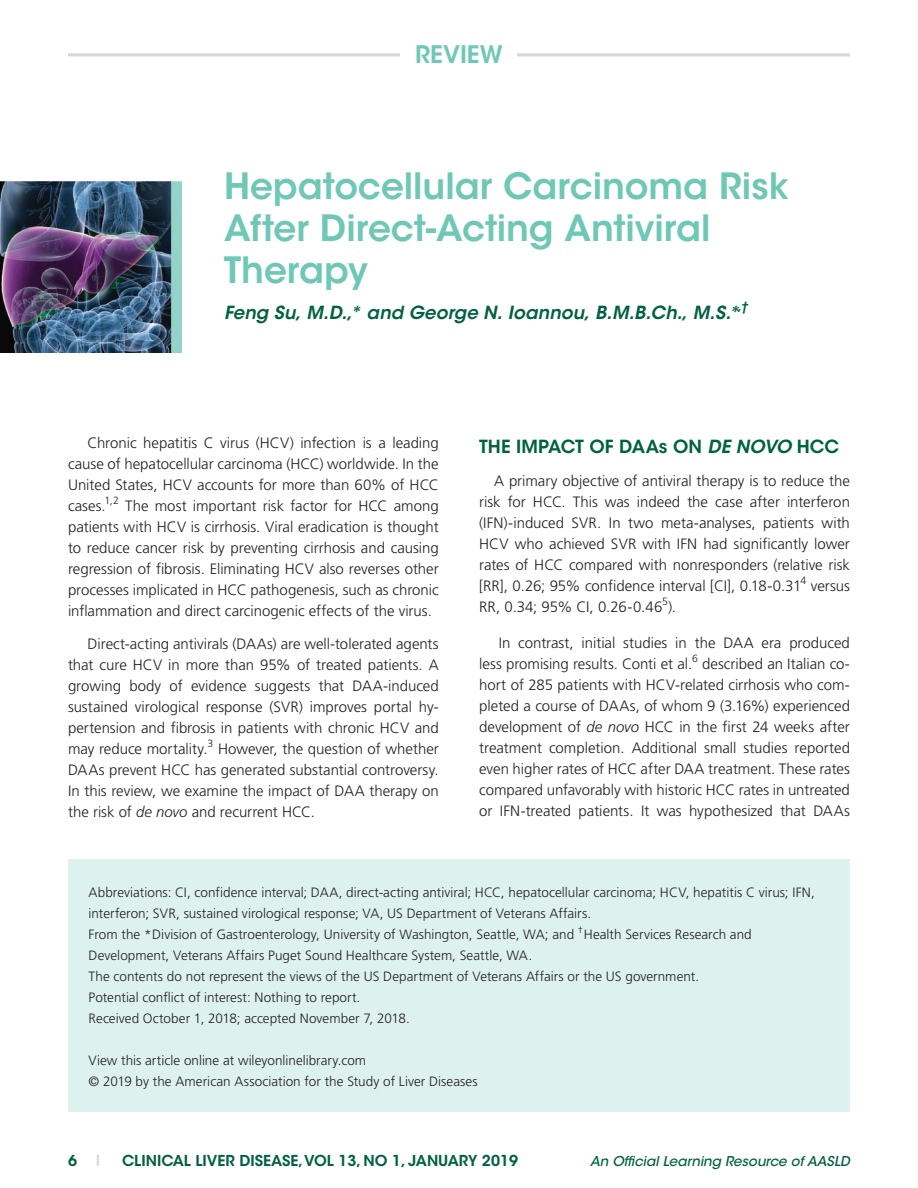
<style>
.page{position:relative;width:918px;height:1188px;background:#fff}
.page>*{position:absolute;margin:0;border:0;box-sizing:border-box;transform-origin:0 0}
.t1{font:600 36px/42px "ITC Avant Garde Std";letter-spacing:-.005em;color:#6fc8b6}
.t2{font:600 24px "ITC Avant Garde Std";color:#6fc8b6}
.t3{font:italic 600 18px "ITC Avant Garde Std";letter-spacing:.005em;color:#006241}
.t4{font:600 18px "ITC Avant Garde Std";letter-spacing:.005em;color:#006241}
.t5{font:300 15px/21px "Frutiger LT Std";color:#231f20;text-align:justify}
.t6{font:600 15px "ITC Avant Garde Std";color:#006241}
.t7{font:300 13.5px/21px "Frutiger LT Std";letter-spacing:.005em;color:#231f20}
.t8{font:italic 500 13.5px "ITC Avant Garde Std";color:#006241}
.t9{font:italic 600 12.6px "ITC Avant Garde Std";color:#006241}
.t10{font:300 10.5px "Frutiger LT Std";color:#231f20}
.s1{font-style:italic}
</style>
<div class="page">
<hr style="left:68px;top:53px;width:333px;height:3px;background:#d6d7d8">
<hr style="left:517px;top:53px;width:333px;height:3px;background:#d6d7d8">
<img style="left:0;top:182px;width:181px;height:171px">
<div style="left:68px;top:859px;width:782px;height:253px;background:#ddf1ef"></div>
<h2 class="t2" style="left:415px;top:39px;width:89px">Review</h2>
<h1 class="t1" style="left:224px;top:165px;width:566px">Hepatocellular Carcinoma Risk<br>After Direct-Acting Antiviral<br>Therapy</h1>
<p class="t3" style="left:224px;top:301px;width:517px">Feng Su, M.D.,* and George N. Ioannou, B.M.B.Ch., M.S.*</p>
<p class="t9" style="left:738px;top:298px;width:12px">,†</p>
<p class="t5" style="left:68px;top:433px;width:372px;text-indent:20px">Chronic hepatitis C virus (HCV) infection is a leading cause of hepatocellular carcinoma (HCC) worldwide. In the United States, HCV accounts for more than 60% of HCC cases.</p>
<p class="t10" style="left:104px;top:495px;width:16px">1,2</p>
<p class="t5" style="left:68px;top:496px;width:372px;text-indent:57px">The most important risk factor for HCC among patients with HCV is cirrhosis. Viral eradication is thought to reduce cancer risk by preventing cirrhosis and causing regression of fibrosis. Eliminating HCV also reverses other processes implicated in HCC pathogenesis, such as chronic inflammation and direct carcinogenic effects of the virus.</p>
<p class="t5" style="left:68px;top:634px;width:372px;text-indent:20px">Direct-acting antivirals (DAAs) are well-tolerated agents that cure HCV in more than 95% of treated patients. A growing body of evidence suggests that DAA-induced sustained virological response (SVR) improves portal hy&shy;pertension and fibrosis in patients with chronic HCV and may reduce mortality.<sup>3</sup> However, the question of whether DAAs prevent HCC has generated substantial controversy.<br>In this review, we examine the impact of DAA therapy on the risk of <span class="s1">de novo</span> and recurrent HCC.</p>
<p class="t4" style="left:479px;top:435px;width:362px">THE IMPACT OF DAAs ON <span class="s1">DE NOVO</span> HCC</p>
<p class="t5" style="left:479px;top:470px;width:372px;text-indent:15px">A primary objective of antiviral therapy is to reduce the risk for HCC. This was indeed the case after interferon (IFN)-induced SVR. In two meta-analyses, patients with HCV who achieved SVR with IFN had significantly lower rates of HCC compared with nonresponders (relative risk [RR], 0.26; 95% confidence interval [CI], 0.18-0.31</p>
<p class="t10" style="left:801px;top:574px;width:7px">4</p>
<p class="t5" style="left:811px;top:575px;width:41px">versus</p>
<p class="t10" style="left:662px;top:595px;width:7px">5</p>
<p class="t5" style="left:479px;top:632px;width:372px;text-indent:20px">In contrast, initial studies in the DAA era produced less promising results. Conti et al.</p>
<p class="t5" style="left:479px;top:596px;width:198px">RR, 0.34; 95% CI, 0.26-0.46 ).</p>
<p class="t10" style="left:692px;top:652px;width:7px">6</p>
<p class="t5" style="left:479px;top:653px;width:372px;text-indent:223px">described an Italian co&shy;hort of 285 patients with HCV-related cirrhosis who com&shy;pleted a course of DAAs, of whom 9 (3.16%) experienced development of <span class="s1">de novo</span> HCC in the first 24 weeks after treatment completion. Additional small studies reported even higher rates of HCC after DAA treatment. These rates compared unfavorably with historic HCC rates in untreated or IFN-treated patients. It was hypothesized that DAAs</p>
<p class="t7" style="left:89px;top:882px;width:728px">Abbreviations: CI, confidence interval; DAA, direct-acting antiviral; HCC, hepatocellular carcinoma; HCV, hepatitis C virus; IFN, interferon; SVR, sustained virological response; VA, US Department of Veterans Affairs.<br>From the *Division of Gastroenterology, University of Washington, Seattle, WA; and <sup>†</sup>Health Services Research and Development, Veterans Affairs Puget Sound Healthcare System, Seattle, WA.<br>The contents do not represent the views of the US Department of Veterans Affairs or the US government.<br>Potential conflict of interest: Nothing to report.<br>Received October 1, 2018; accepted November 7, 2018.</p>
<p class="t7" style="left:89px;top:1050px;width:391px">View this article online at wileyonlinelibrary.com<br>© 2019 by the American Association for the Study of Liver Diseases</p>
<p class="t6" style="left:68px;top:1151px;width:36px">6 <sup>|</sup></p>
<p class="t6" style="left:122px;top:1151px;width:398px">Clinical Liver Disease, VOL 13, NO 1, JAN UARY 2019</p>
<p class="t8" style="left:590px;top:1152px;width:261px">An Official Learning Resource of AASLD</p>
</div>
